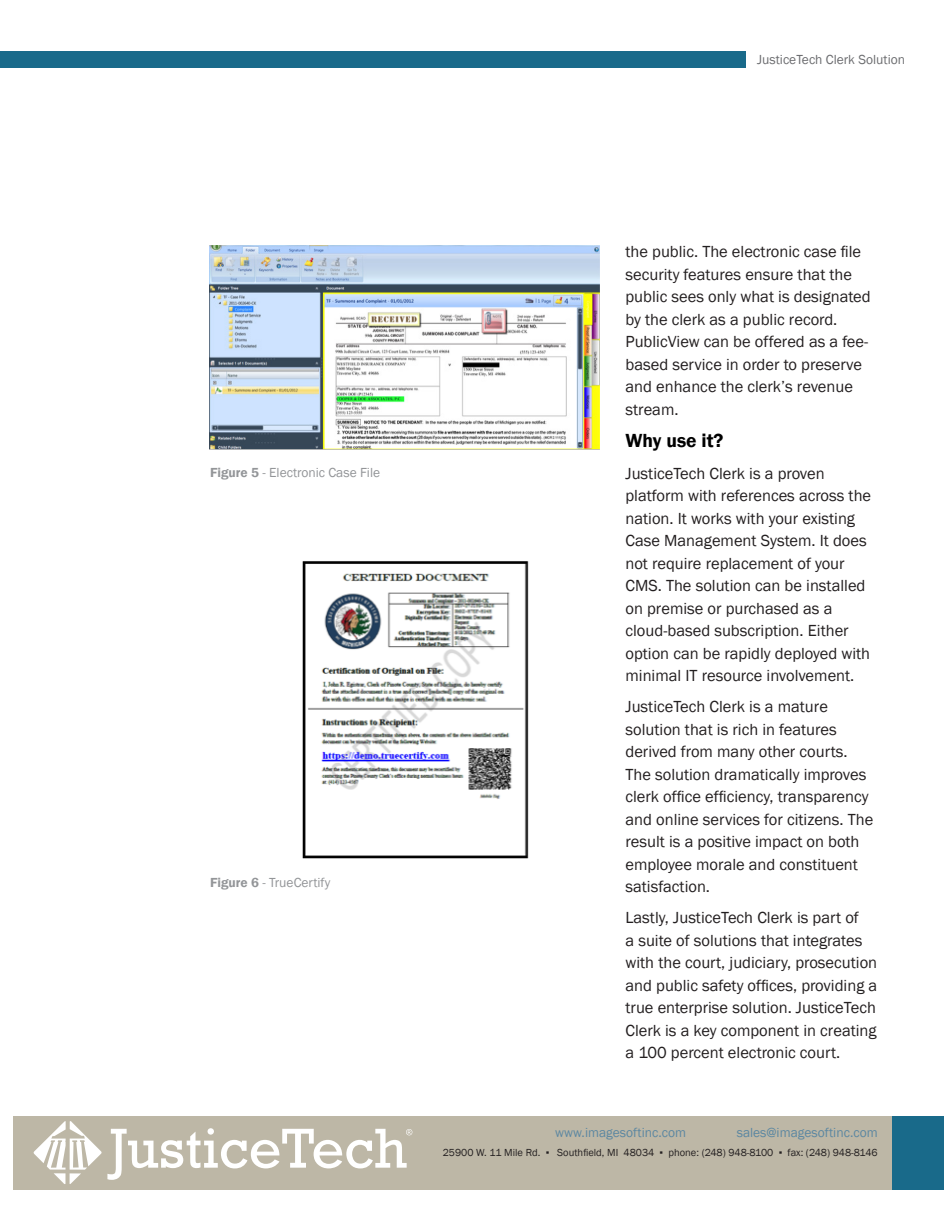
<style>
.page{position:relative;width:945px;height:1215px;background:#fff}
.page>*{position:absolute;margin:0;border:0;box-sizing:border-box;transform-origin:0 0}
.JT_Body_Copy{font:600 19.5px "Franklin Gothic";color:#000}
.JT_Body_Copy-2{font:16.5px/22.5px "Franklin Gothic";color:#231f20}
.t1{font:13.5px "Franklin Gothic";color:#939598}
.t2{font:13.5px "Franklin Gothic";color:#5c87a1}
.t3{font:13.5px "Franklin Gothic";color:#6c6d70}
.t4{font:10.5px "Franklin Gothic";color:#231f20}
.s1{font-weight:600}
</style>
<div class="page">
<div style="left:14px;top:1116px;width:892px;height:73px;background:#bdb7a6"></div>
<div style="left:892px;top:1116px;width:52px;height:73px;background:#196a8a"></div>
<svg style="left:34px;top:1121px;width:378px;height:63px"></svg>
<div style="left:0;top:51px;width:746px;height:17px;background:#196a8a"></div>
<img style="left:209px;top:246px;width:391px;height:204px">
<img style="left:302px;top:561px;width:227px;height:298px">
<p class="t3" style="left:757px;top:51px;width:150px">JusticeTech Clerk Solution</p>
<p class="t1" style="left:210px;top:464px;width:172px"><span class="s1">Figure 5</span> - Electronic Case File</p>
<p class="t1" style="left:210px;top:874px;width:122px"><span class="s1">Figure 6</span> - TrueCertify</p>
<p class="JT_Body_Copy-2" style="left:626px;top:241px;width:247px">the public. The electronic case file security features ensure that the public sees only what is designated by the clerk as a public record.<br>PublicView can be offered as a fee&shy;based service in order to preserve and enhance the clerk’s revenue stream.</p>
<p class="JT_Body_Copy" style="left:626px;top:429px;width:100px">Why use it?</p>
<p class="JT_Body_Copy-2" style="left:626px;top:462px;width:247px">JusticeTech Clerk is a proven platform with references across the nation. It works with your existing Case Management System. It does not require replacement of your CMS. The solution can be installed on premise or purchased as a cloud-based subscription. Either option can be rapidly deployed with minimal IT resource involvement.</p>
<p class="JT_Body_Copy-2" style="left:626px;top:696px;width:249px">JusticeTech Clerk is a mature solution that is rich in features derived from many other courts.<br>The solution dramatically improves clerk office efficiency, transparency and online services for citizens. The result is a positive impact on both employee morale and constituent satisfaction.</p>
<p class="JT_Body_Copy-2" style="left:626px;top:907px;width:253px">Lastly, JusticeTech Clerk is part of<br>a suite of solutions that integrates with the court, judiciary, prosecution and public safety offices, providing a true enterprise solution. JusticeTech Clerk is a key component in creating a 100 percent electronic court.</p>
<p class="t2" style="left:555px;top:1124px;width:132px">www.imagesoftinc.com</p>
<p class="t2" style="left:737px;top:1124px;width:142px">sales@imagesoftinc.com</p>
<p class="t4" style="left:443px;top:1146px;width:436px">25900 W. 11 Mile Rd. ▪ Southfield, MI 48034 ▪ phone: (248) 948-8100 ▪ fax: (248) 948-8146</p>
</div>
